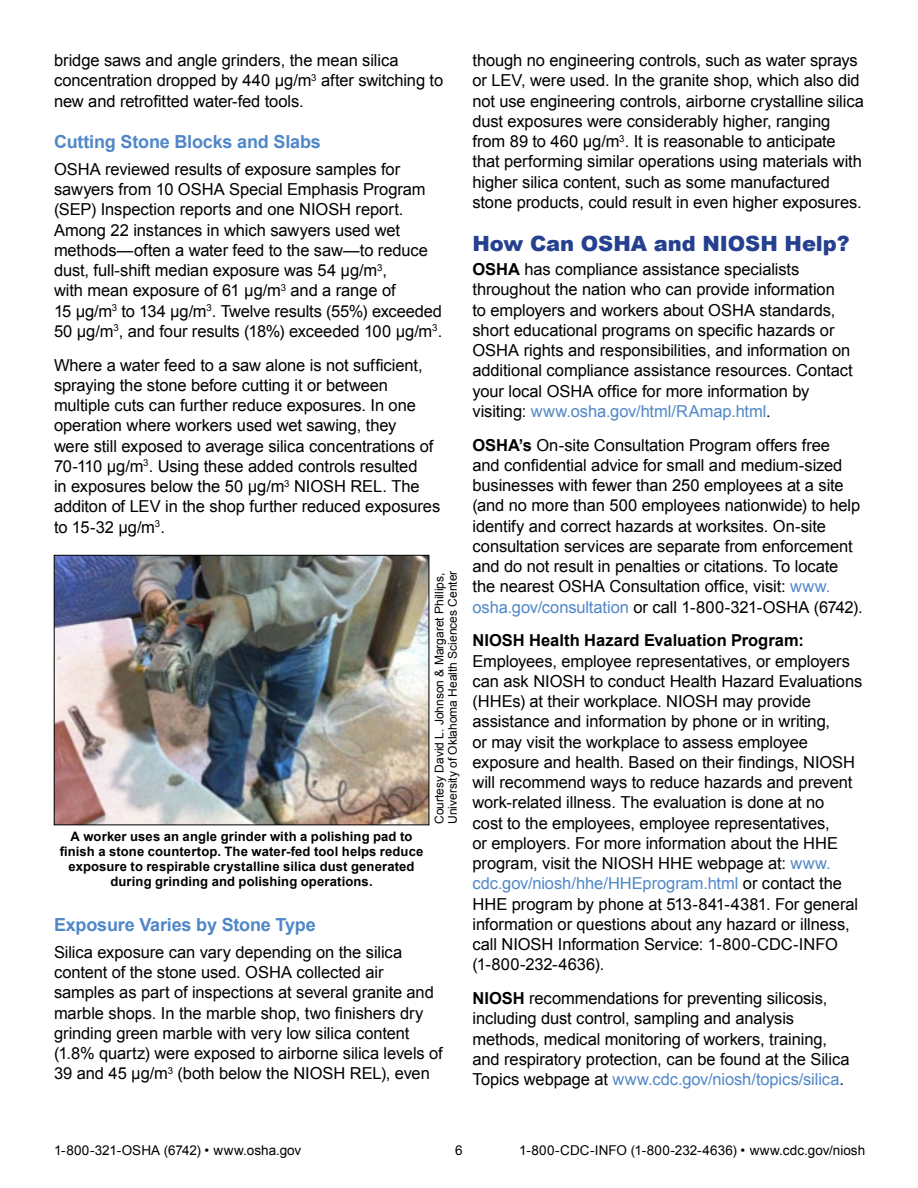
<style>
.page{position:relative;width:918px;height:1188px;background:#fff}
.page>*{position:absolute;margin:0;border:0;box-sizing:border-box;transform-origin:0 0}
.Subhead{font:900 21px "Arial";letter-spacing:-.005em;color:#25408f}
.Sub_Subhead{font:700 18px "Arial";letter-spacing:-.01em;color:#5087c7}
.Bodytext{font:16.5px/20.2px "Arial";letter-spacing:-.005em;color:#000}
.t1{font:13.5px "Arial";letter-spacing:.005em;color:#000}
.t2{font:700 13.05px/15px "Arial";letter-spacing:.01em;color:#000;text-align:center}
.t3{font:12px/13.5px "Arial";color:#000}
.s1{font-weight:700}
.s2{color:#5087c7}
</style>
<div class="page">
<img style="left:56px;top:557px;width:371px;height:266px">
<div style="left:54px;top:555px;width:375px;height:270px;border:1px solid #000"></div>
<p class="Bodytext" style="left:54px;top:50px;width:391px">bridge saws and angle grinders, the mean silica concentration dropped by 440 µg/m<sup>3</sup> after switching to new and retrofitted water-fed tools.</p>
<p class="Sub_Subhead" style="left:54px;top:129px;width:268px">Cutting Stone Blocks and Slabs</p>
<p class="Bodytext" style="left:54px;top:159px;width:390px">OSHA reviewed results of exposure samples for sawyers from 10 OSHA Special Emphasis Program (SEP) Inspection reports and one NIOSH report.<br>Among 22 instances in which sawyers used wet methods—often a water feed to the saw—to reduce dust, full-shift median exposure was 54 μg/m<sup>3</sup>,<br>with mean exposure of 61 μg/m<sup>3</sup> and a range of<br>15 μg/m<sup>3</sup> to 134 μg/m<sup>3</sup>. Twelve results (55%) exceeded 50 μg/m<sup>3</sup>, and four results (18%) exceeded 100 μg/m<sup>3</sup>.</p>
<p class="Bodytext" style="left:54px;top:355px;width:388px">Where a water feed to a saw alone is not sufficient, spraying the stone before cutting it or between multiple cuts can further reduce exposures. In one operation where workers used wet sawing, they<br>were still exposed to average silica concentrations of 70-110 μg/m<sup>3</sup>. Using these added controls resulted<br>in exposures below the 50 μg/m<sup>3</sup> NIOSH REL. The additon of LEV in the shop further reduced exposures to 15-32 μg/m<sup>3</sup>.</p>
<p class="t2" style="left:60px;top:829px;width:365px">A worker uses an angle grinder with a polishing pad to finish a stone countertop. The water-fed tool helps reduce exposure to respirable crystalline silica dust generated during grinding and polishing operations.</p>
<p class="t3" style="left:433px;top:824px;width:255px;rotate:-90deg">Courtesy David L. Johnson &amp; Margaret Phillips,<br>University of Oklahoma Health Sciences Center</p>
<p class="Sub_Subhead" style="left:54px;top:912px;width:263px">Exposure Varies by Stone Type</p>
<p class="Bodytext" style="left:54px;top:942px;width:390px">Silica exposure can vary depending on the silica content of the stone used. OSHA collected air samples as part of inspections at several granite and marble shops. In the marble shop, two finishers dry grinding green marble with very low silica content (1.8% quartz) were exposed to airborne silica levels of 39 and 45 µg/m<sup>3</sup> (both below the NIOSH REL), even</p>
<p class="Bodytext" style="left:472px;top:50px;width:393px">though no engineering controls, such as water sprays or LEV, were used. In the granite shop, which also did not use engineering controls, airborne crystalline silica dust exposures were considerably higher, ranging from 89 to 460 µg/m<sup>3</sup>. It is reasonable to anticipate that performing similar operations using materials with higher silica content, such as some manufactured stone products, could result in even higher exposures.</p>
<p class="Subhead" style="left:472px;top:228px;width:379px">How Can OSHA and NIOSH Help?</p>
<p class="Bodytext" style="left:472px;top:259px;width:382px"><span class="s1">OSHA</span> has compliance assistance specialists throughout the nation who can provide information<br>to employers and workers about OSHA standards, short educational programs on specific hazards or OSHA rights and responsibilities, and information on additional compliance assistance resources. Contact your local OSHA office for more information by visiting: <span class="s2">www.osha.gov/html/RAmap.html</span>.</p>
<p class="Bodytext" style="left:472px;top:435px;width:392px"><span class="s1">OSHA’s</span> On-site Consultation Program offers free<br>and confidential advice for small and medium-sized businesses with fewer than 250 employees at a site (and no more than 500 employees nationwide) to help identify and correct hazards at worksites. On-site consultation services are separate from enforcement and do not result in penalties or citations. To locate the nearest OSHA Consultation office, visit: <span class="s2">www. osha.gov/consultation</span> or call 1-800-321-OSHA (6742).</p>
<p class="Bodytext" style="left:472px;top:631px;width:391px"><span class="s1">NIOSH Health Hazard Evaluation Program:<br></span>Employees, employee representatives, or employers can ask NIOSH to conduct Health Hazard Evaluations (HHEs) at their workplace. NIOSH may provide assistance and information by phone or in writing,<br>or may visit the workplace to assess employee exposure and health. Based on their findings, NIOSH will recommend ways to reduce hazards and prevent work-related illness. The evaluation is done at no<br>cost to the employees, employee representatives,<br>or employers. For more information about the HHE program, visit the NIOSH HHE webpage at: <span class="s2">www. cdc.gov/niosh/hhe/HHEprogram.html</span> or contact the HHE program by phone at 513-841-4381. For general information or questions about any hazard or illness, call NIOSH Information Service: 1-800-CDC-INFO (1-800-232-4636).</p>
<p class="Bodytext" style="left:472px;top:988px;width:379px"><span class="s1">NIOSH</span> recommendations for preventing silicosis, including dust control, sampling and analysis methods, medical monitoring of workers, training, and respiratory protection, can be found at the Silica Topics webpage at <span class="s2">www.cdc.gov/niosh/topics/silica</span>.</p>
<p class="t1" style="left:54px;top:1141px;width:249px">1-800-321-OSHA (6742) • www.osha.gov</p>
<p class="t1" style="left:455px;top:1141px;width:9px">6</p>
<p class="t1" style="left:519px;top:1141px;width:348px">1-800-CDC-INFO (1-800-232-4636) • www.cdc.gov/niosh</p>
</div>
